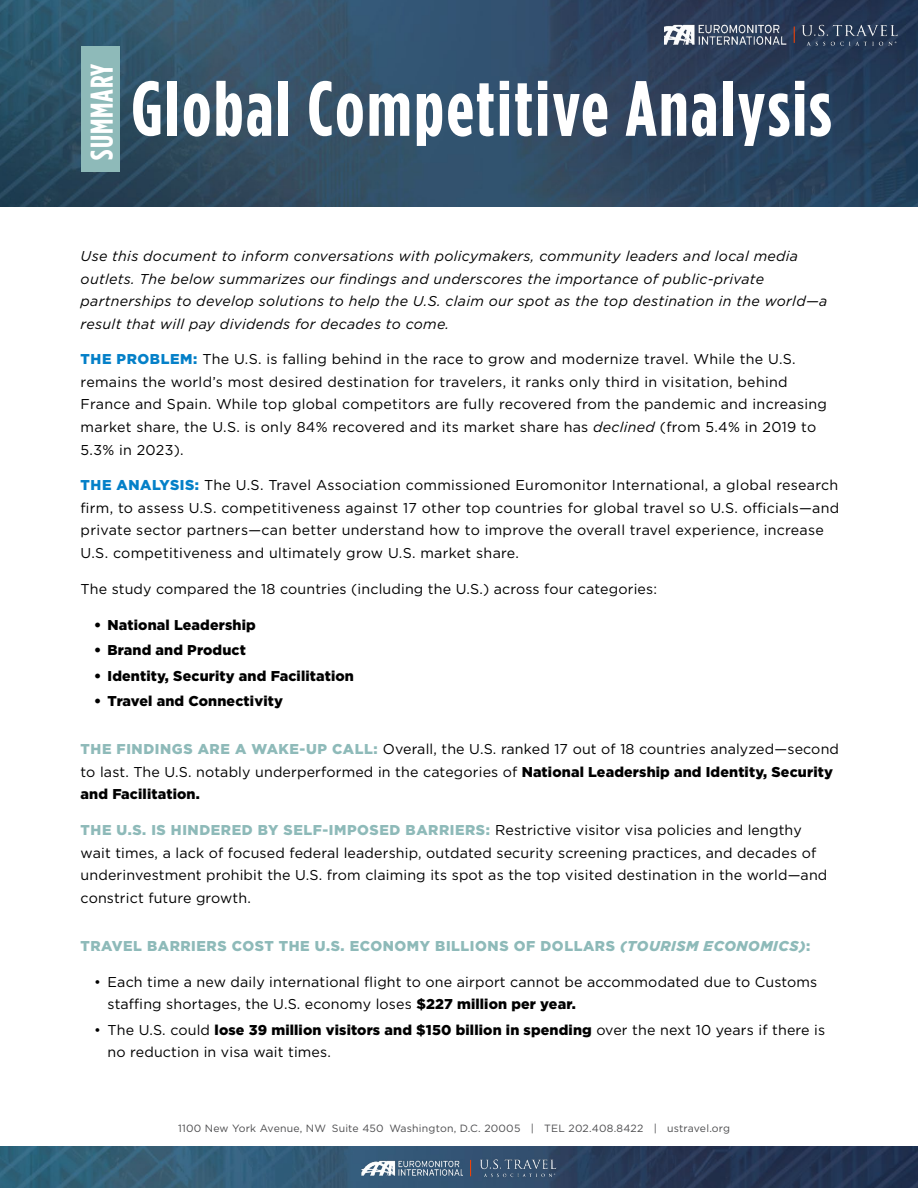
<style>
.page{position:relative;width:918px;height:1188px;background:#fff}
.page>*{position:absolute;margin:0;border:0;box-sizing:border-box;transform-origin:0 0}
.t1{font:700 78px "Gotham Condensed";letter-spacing:.03em;color:#fff}
.t2{font:700 31.5px "Gotham Condensed";letter-spacing:.03em;color:#fff}
.t3{font:14.25px/22.5px "Gotham";letter-spacing:.01em;color:#000}
.t4{font:italic 14.25px/22.5px "Gotham";letter-spacing:.02em;color:#000}
.t5{font:900 14.25px "Gotham";letter-spacing:.01em;color:#000}
.t6{font:900 14.25px "Gotham";letter-spacing:.04em;color:#8ebab9}
.t7{font:10.5px "Gotham";letter-spacing:.02em;color:#4d4d4f}
.s1{font-weight:900;color:#0480c8}
.s2{font-style:italic}
.s3{font-weight:900;color:#8ebab9}
.s4{font-weight:900}
</style>
<div class="page">
<img style="left:0;top:0;width:918px;height:207px">
<img style="left:0;top:1147px;width:918px;height:41px">
<img style="left:361px;top:1152px;width:101px;height:32px">
<img style="left:480px;top:1158px;width:77px;height:20px">
<svg style="left:470px;top:1160px;width:1px;height:16px"></svg>
<div style="left:81px;top:46px;width:39px;height:126px;background:#8ebab9"></div>
<img style="left:665px;top:17px;width:124px;height:35px">
<img style="left:800px;top:22px;width:100px;height:26px">
<svg style="left:794px;top:27px;width:1px;height:16px"></svg>
<h2 class="t2" style="left:83px;top:160px;width:98px;rotate:-90deg">SUMMARY</h2>
<h1 class="t1" style="left:131px;top:63px;width:702px">Global Competitive Analysis</h1>
<p class="t4" style="left:81px;top:244px;width:748px">Use this document to inform conversations with policymakers, community leaders and local media outlets. The below summarizes our findings and underscores the importance of public-private partnerships to develop solutions to help the U.S. claim our spot as the top destination in the world—a result that will pay dividends for decades to come.</p>
<p class="t3" style="left:81px;top:348px;width:748px"><span class="s1">THE PROBLEM:</span> The U.S. is falling behind in the race to grow and modernize travel. While the U.S. remains the world’s most desired destination for travelers, it ranks only third in visitation, behind France and Spain. While top global competitors are fully recovered from the pandemic and increasing market share, the U.S. is only 84% recovered and its market share has <span class="s2">declined</span> (from 5.4% in 2019 to 5.3% in 2023).</p>
<p class="t3" style="left:81px;top:474px;width:760px"><span class="s1">THE ANALYSIS:</span> The U.S. Travel Association commissioned Euromonitor International, a global research firm, to assess U.S. competitiveness against 17 other top countries for global travel so U.S. officials—and private sector partners—can better understand how to improve the overall travel experience, increase U.S. competitiveness and ultimately grow U.S. market share.</p>
<p class="t3" style="left:81px;top:577px;width:578px">The study compared the 18 countries (including the U.S.) across four categories:</p>
<p class="t5" style="left:94px;top:615px;width:163px">• National Leadership</p>
<p class="t5" style="left:94px;top:641px;width:153px">• Brand and Product</p>
<p class="t5" style="left:94px;top:666px;width:261px">• Identity, Security and Facilitation</p>
<p class="t5" style="left:94px;top:692px;width:190px">• Travel and Connectivity</p>
<p class="t3" style="left:81px;top:738px;width:760px"><span class="s3">THE FINDINGS ARE A WAKE-UP CALL:</span> Overall, the U.S. ranked 17 out of 18 countries analyzed—second to last. The U.S. notably underperformed in the categories of <span class="s4">National Leadership and Identity, Security and Facilitation.</span></p>
<p class="t3" style="left:81px;top:819px;width:748px"><span class="s3">THE U.S. IS HINDERED BY SELF-IMPOSED BARRIERS:</span> Restrictive visitor visa policies and lengthy wait times, a lack of focused federal leadership, outdated security screening practices, and decades of underinvestment prohibit the U.S. from claiming its spot as the top visited destination in the world—and constrict future growth.</p>
<p class="t6" style="left:81px;top:936px;width:731px">TRAVEL BARRIERS COST THE U.S. ECONOMY BILLIONS OF DOLLARS <span class="s2">(TOURISM ECONOMICS)</span>:</p>
<p class="t3" style="left:108px;top:970px;width:711px;text-indent:-13px">• Each time a new daily international flight to one airport cannot be accommodated due to Customs staffing shortages, the U.S. economy loses <span class="s4">$227 million per year.</span></p>
<p class="t3" style="left:108px;top:1018px;width:719px;text-indent:-13px">• The U.S. could <span class="s4">lose 39 million visitors and $150 billion in spending</span> over the next 10 years if there is no reduction in visa wait times.</p>
<p class="t7" style="left:178px;top:1121px;width:553px">1100 New York Avenue, NW Suite 450 Washington, D.C. 20005 | TEL 202.408.8422 | ustravel.org</p>
</div>
